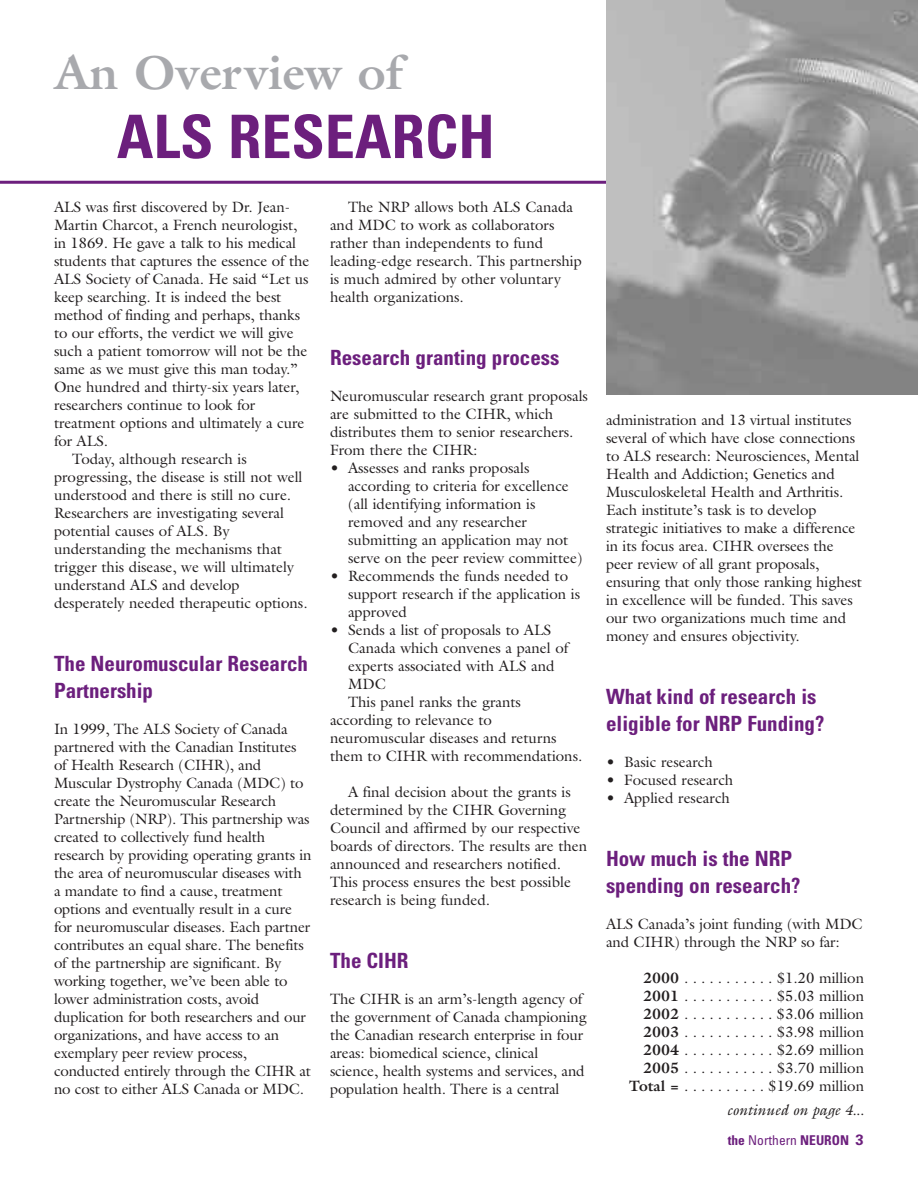
<style>
.page{position:relative;width:918px;height:1188px;background:#fff}
.page>*{position:absolute;margin:0;border:0;box-sizing:border-box;transform-origin:0 0}
.t1{font:700 condensed 60px "Univers";color:#6c1f7d}
.t2{font:700 48px "Galliard";color:#a8a9ad}
.t3{font:700 condensed 21px/27px "Univers";color:#6c1f7d}
.t4{font:15px/18px "Galliard";letter-spacing:-.005em;color:#231f20}
.t5{font:italic 15px "Galliard";color:#231f20}
.t6{font:700 condensed 13.5px "Univers";color:#6c1f7d}
.s1{font-weight:700}
.s2{font-weight:400}
.s3{font-stretch:normal;font-size:15px}
</style>
<div class="page">
<hr style="left:0;top:181px;width:864px;height:3px;background:#6c1f7d">
<img style="left:606px;top:0;width:312px;height:394px">
<h2 class="t2" style="left:54px;top:44px;width:351px">An Overview of</h2>
<h1 class="t1" style="left:117px;top:115px;width:380px">ALS RESEARCH</h1>
<p class="t4" style="left:54px;top:198px;width:238px">ALS was first discovered by Dr. Jean-</p>
<p class="t4" style="left:54px;top:216px;width:245px">Martin Charcot, a French neurologist,</p>
<p class="t4" style="left:54px;top:234px;width:244px">in 1869. He gave a talk to his medical</p>
<p class="t4" style="left:54px;top:252px;width:257px">students that captures the essence of the</p>
<p class="t4" style="left:54px;top:270px;width:256px">ALS Society of Canada. He said “Let us</p>
<p class="t4" style="left:54px;top:288px;width:229px">keep searching. It is indeed the best</p>
<p class="t4" style="left:54px;top:306px;width:248px">method of finding and perhaps, thanks</p>
<p class="t4" style="left:54px;top:324px;width:241px">to our efforts, the verdict we will give</p>
<p class="t4" style="left:54px;top:342px;width:255px">such a patient tomorrow will not be the</p>
<p class="t4" style="left:54px;top:360px;width:245px">same as we must give this man today.”</p>
<p class="t4" style="left:54px;top:378px;width:247px">One hundred and thirty-six years later,</p>
<p class="t4" style="left:54px;top:396px;width:203px">researchers continue to look for</p>
<p class="t4" style="left:54px;top:414px;width:252px">treatment options and ultimately a cure</p>
<p class="t4" style="left:54px;top:432px;width:56px">for ALS.</p>
<p class="t4" style="left:72px;top:450px;width:176px">Today, although research is</p>
<p class="t4" style="left:54px;top:468px;width:250px">progressing, the disease is still not well</p>
<p class="t4" style="left:54px;top:486px;width:239px">understood and there is still no cure.</p>
<p class="t4" style="left:54px;top:504px;width:232px">Researchers are investigating several</p>
<p class="t4" style="left:54px;top:522px;width:177px">potential causes of ALS. By</p>
<p class="t4" style="left:54px;top:540px;width:230px">understanding the mechanisms that</p>
<p class="t4" style="left:54px;top:558px;width:242px">trigger this disease, we will ultimately</p>
<p class="t4" style="left:54px;top:576px;width:187px">understand ALS and develop</p>
<p class="t4" style="left:54px;top:594px;width:255px">desperately needed therapeutic options.</p>
<h3 class="t3" style="left:54px;top:652px;width:256px">The Neuromuscular Research<br>Partnership</h3>
<p class="t4" style="left:54px;top:720px;width:259px">In 1999, The ALS Society of Canada partnered with the Canadian Institutes of Health Research (CIHR), and Muscular Dystrophy Canada (MDC) to create the Neuromuscular Research Partnership (NRP). This partnership was created to collectively fund health research by providing operating grants in the area of neuromuscular diseases with a mandate to find a cause, treatment options and eventually result in a cure for neuromuscular diseases. Each partner contributes an equal share. The benefits of the partnership are significant. By working together, we’ve been able to lower administration costs, avoid duplication for both researchers and our organizations, and have access to an exemplary peer review process, conducted entirely through the CIHR at no cost to either ALS Canada or MDC.</p>
<p class="t4" style="left:330px;top:198px;width:253px;text-indent:18px">The NRP allows both ALS Canada and MDC to work as collaborators rather than independents to fund leading-edge research. This partnership is much admired by other voluntary health organizations.</p>
<h3 class="t3" style="left:330px;top:346px;width:231px">Research granting process</h3>
<p class="t4" style="left:330px;top:387px;width:260px">Neuromuscular research grant proposals are submitted to the CIHR, which distributes them to senior researchers.<br>From there the CIHR:</p>
<p class="t4" style="left:348px;top:459px;width:236px;text-indent:-18px">• Assesses and ranks proposals according to criteria for excellence (all identifying information is removed and any researcher submitting an application may not serve on the peer review committee)</p>
<p class="t4" style="left:348px;top:567px;width:234px;text-indent:-18px">• Recommends the funds needed to support research if the application is approved</p>
<p class="t4" style="left:330px;top:621px;width:223px">• Sends a list of proposals to ALS</p>
<p class="t4" style="left:348px;top:639px;width:222px">Canada which convenes a panel of</p>
<p class="t4" style="left:348px;top:657px;width:208px">experts associated with ALS and</p>
<p class="t4" style="left:348px;top:675px;width:39px">MDC</p>
<p class="t4" style="left:348px;top:693px;width:174px">This panel ranks the grants</p>
<p class="t4" style="left:330px;top:711px;width:164px">according to relevance to</p>
<p class="t4" style="left:330px;top:729px;width:228px">neuromuscular diseases and returns</p>
<p class="t4" style="left:330px;top:747px;width:254px">them to CIHR with recommendations.</p>
<p class="t4" style="left:330px;top:783px;width:259px;text-indent:18px">A final decision about the grants is determined by the CIHR Governing Council and affirmed by our respective boards of directors. The results are then announced and researchers notified.<br>This process ensures the best possible research is being funded.</p>
<h3 class="t3" style="left:330px;top:949px;width:80px">The CIHR</h3>
<p class="t4" style="left:330px;top:990px;width:259px">The CIHR is an arm’s-length agency of the government of Canada championing the Canadian research enterprise in four areas: biomedical science, clinical science, health systems and services, and population health. There is a central</p>
<p class="t4" style="left:606px;top:411px;width:257px">administration and 13 virtual institutes several of which have close connections to ALS research: Neurosciences, Mental Health and Addiction; Genetics and Musculoskeletal Health and Arthritis.<br>Each institute’s task is to develop strategic initiatives to make a difference in its focus area. CIHR oversees the peer review of all grant proposals, ensuring that only those ranking highest in excellence will be funded. This saves our two organizations much time and money and ensures objectivity.</p>
<h3 class="t3" style="left:606px;top:685px;width:220px">What kind of research is eligible for NRP Funding?</h3>
<p class="t4" style="left:606px;top:753px;width:108px">• Basic research</p>
<p class="t4" style="left:606px;top:771px;width:129px">• Focused research</p>
<p class="t4" style="left:606px;top:789px;width:126px">• Applied research</p>
<h3 class="t3" style="left:606px;top:847px;width:196px">How much is the NRP spending on research?</h3>
<p class="t4" style="left:606px;top:915px;width:258px">ALS Canada’s joint funding (with MDC and CIHR) through the NRP so far:</p>
<p class="t4" style="left:629px;top:969px;width:237px;text-align:right"><span class="s1">2000</span> . . . . . . . . . . . $1.20 million<br><span class="s1">2001</span> . . . . . . . . . . . $5.03 million<br><span class="s1">2002</span> . . . . . . . . . . . $3.06 million<br><span class="s1">2003</span> . . . . . . . . . . . $3.98 million<br><span class="s1">2004</span> . . . . . . . . . . . $2.69 million<br><span class="s1">2005</span> . . . . . . . . . . . $3.70 million<br><span class="s1">Total =</span> . . . . . . . . . . $19.69 million</p>
<p class="t5" style="left:727px;top:1101px;width:139px">continued on page 4...</p>
<p class="t6" style="left:728px;top:1135px;width:138px">the <span class="s2">Northern</span> NEURON <span class="s3">3</span></p>
</div>
